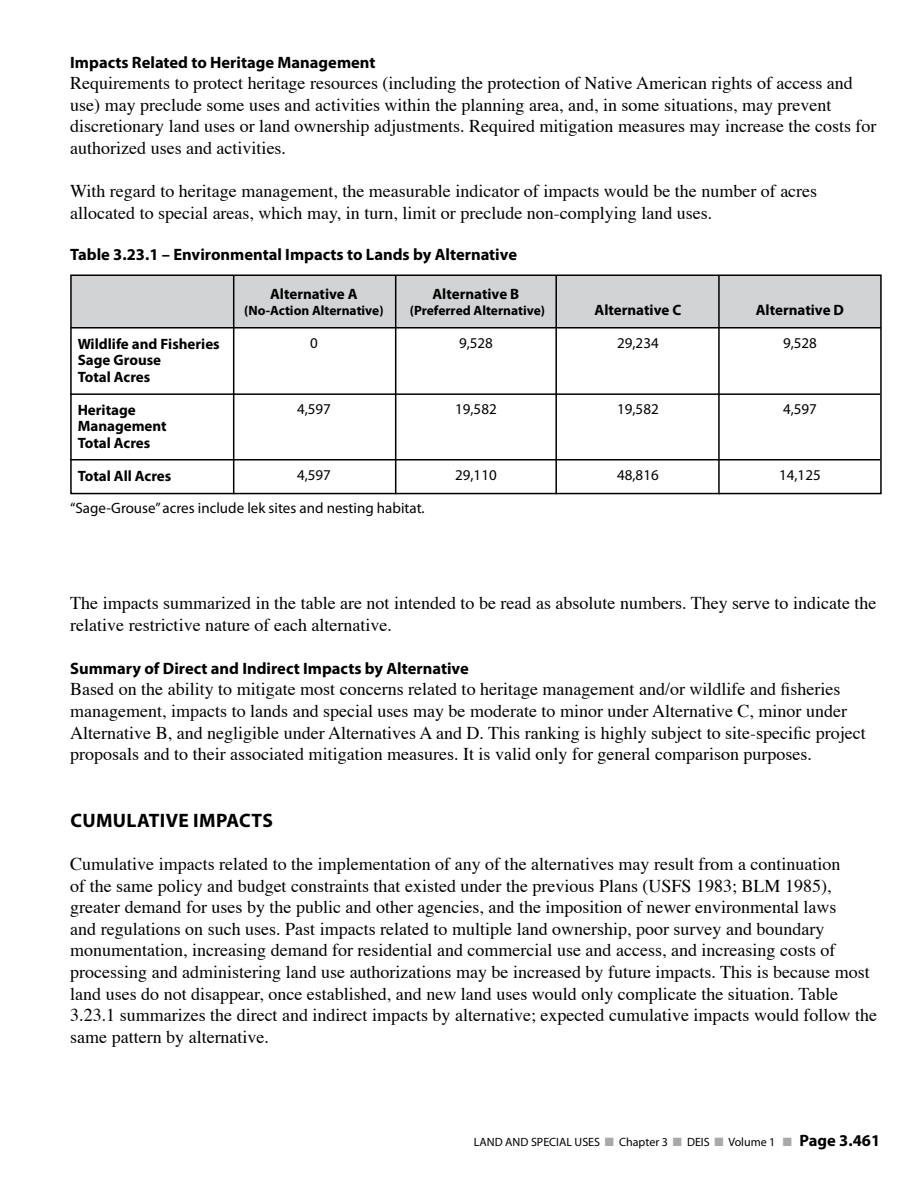
<style>
.page{position:relative;width:918px;height:1188px;background:#fff}
.page>*{position:absolute;margin:0;border:0;box-sizing:border-box;transform-origin:0 0}
.t1{font:700 19.5px "Myriad Pro";color:#000}
.t2{font:18px/21.6px "Times";color:#000}
.t3{font:700 16.5px "Myriad Pro";color:#000}
.t4{font:700 15px/16.5px "Myriad Pro";color:#000}
.t5{font:15px "Myriad Pro";color:#000}
.t6{font:700 13.5px "Myriad Pro";color:#000}
.t7{font:12px "Myriad Pro";color:#000}
.s1{color:#a7a9ac}
.s2{font-weight:700;font-size:16.5px}
</style>
<div class="page">
<div style="left:71px;top:276px;width:809px;height:52px;background:#d1d3d4"></div>
<div style="left:70px;top:274px;width:812px;height:220px;border:2px solid #000"></div>
<hr style="left:718px;top:276px;width:2px;height:218px;background:#000">
<hr style="left:71px;top:327px;width:810px;height:2px;background:#000">
<hr style="left:555px;top:276px;width:2px;height:218px;background:#000">
<hr style="left:395px;top:275px;width:1px;height:219px;background:#000">
<hr style="left:233px;top:276px;width:1px;height:218px;background:#000">
<hr style="left:70px;top:393px;width:810px;height:2px;background:#000">
<hr style="left:70px;top:459px;width:810px;height:1px;background:#000">
<p class="t3" style="left:70px;top:51px;width:307px">Impacts Related to Heritage Management</p>
<p class="t2" style="left:70px;top:71px;width:808px">Requirements to protect heritage resources (including the protection of Native American rights of access and use) may preclude some uses and activities within the planning area, and, in some situations, may prevent discretionary land uses or land ownership adjustments. Required mitigation measures may increase the costs for authorized uses and activities.</p>
<p class="t2" style="left:70px;top:179px;width:749px">With regard to heritage management, the measurable indicator of impacts would be the number of acres allocated to special areas, which may, in turn, limit or preclude non-complying land uses.</p>
<p class="t3" style="left:70px;top:244px;width:448px">Table 3.23.1 – Environmental Impacts to Lands by Alternative</p>
<p class="t4" style="left:78px;top:335px;width:144px">Wildlife and Fisheries<br>Sage Grouse<br>Total Acres</p>
<p class="t4" style="left:78px;top:401px;width:91px">Heritage<br>Management<br>Total Acres</p>
<p class="t4" style="left:78px;top:467px;width:95px">Total All Acres</p>
<p class="t4" style="left:270px;top:285px;width:89px">Alternative A</p>
<p class="t6" style="left:244px;top:302px;width:141px">(No-Action Alternative)</p>
<p class="t5" style="left:310px;top:334px;width:9px">0</p>
<p class="t5" style="left:297px;top:400px;width:35px">4,597</p>
<p class="t5" style="left:297px;top:466px;width:35px">4,597</p>
<p class="t4" style="left:433px;top:285px;width:88px">Alternative B</p>
<p class="t6" style="left:410px;top:302px;width:137px">(Preferred Alternative)</p>
<p class="t5" style="left:459px;top:334px;width:35px">9,528</p>
<p class="t5" style="left:455px;top:400px;width:43px">19,582</p>
<p class="t5" style="left:455px;top:466px;width:43px">29,110</p>
<p class="t5" style="left:70px;top:499px;width:356px">“Sage-Grouse” acres include lek sites and nesting habitat.</p>
<p class="t4" style="left:595px;top:301px;width:88px">Alternative C</p>
<p class="t5" style="left:617px;top:334px;width:43px">29,234</p>
<p class="t5" style="left:617px;top:400px;width:43px">19,582</p>
<p class="t5" style="left:617px;top:466px;width:43px">48,816</p>
<p class="t4" style="left:756px;top:301px;width:90px">Alternative D</p>
<p class="t5" style="left:783px;top:334px;width:35px">9,528</p>
<p class="t5" style="left:783px;top:400px;width:35px">4,597</p>
<p class="t5" style="left:779px;top:466px;width:43px">14,125</p>
<p class="t2" style="left:70px;top:591px;width:808px">The impacts summarized in the table are not intended to be read as absolute numbers. They serve to indicate the relative restrictive nature of each alternative.</p>
<p class="t3" style="left:70px;top:657px;width:400px">Summary of Direct and Indirect Impacts by Alternative</p>
<p class="t2" style="left:70px;top:677px;width:797px">Based on the ability to mitigate most concerns related to heritage management and/or wildlife and fisheries management, impacts to lands and special uses may be moderate to minor under Alternative C, minor under Alternative B, and negligible under Alternatives A and D. This ranking is highly subject to site-specific project proposals and to their associated mitigation measures. It is valid only for general comparison purposes.</p>
<p class="t1" style="left:70px;top:808px;width:24px">Cumulative</p>
<p class="t1" style="left:193px;top:808px;width:19px">Impacts</p>
<p class="t2" style="left:70px;top:852px;width:808px">Cumulative impacts related to the implementation of any of the alternatives may result from a continuation<br>of the same policy and budget constraints that existed under the previous Plans (USFS 1983; BLM 1985), greater demand for uses by the public and other agencies, and the imposition of newer environmental laws<br>and regulations on such uses. Past impacts related to multiple land ownership, poor survey and boundary monumentation, increasing demand for residential and commercial use and access, and increasing costs of processing and administering land use authorizations may be increased by future impacts. This is because most land uses do not disappear, once established, and new land uses would only complicate the situation. Table 3.23.1 summarizes the direct and indirect impacts by alternative; expected cumulative impacts would follow the same pattern by alternative.</p>
<p class="t7" style="left:474px;top:1135px;width:408px">LAND AND SPECIAL USES <span class="s1">■</span> Chapter 3 <span class="s1">■</span> DEIS <span class="s1">■</span> Volume 1 <span class="s1">■</span> <span class="s2">Page 3.461</span></p>
</div>
